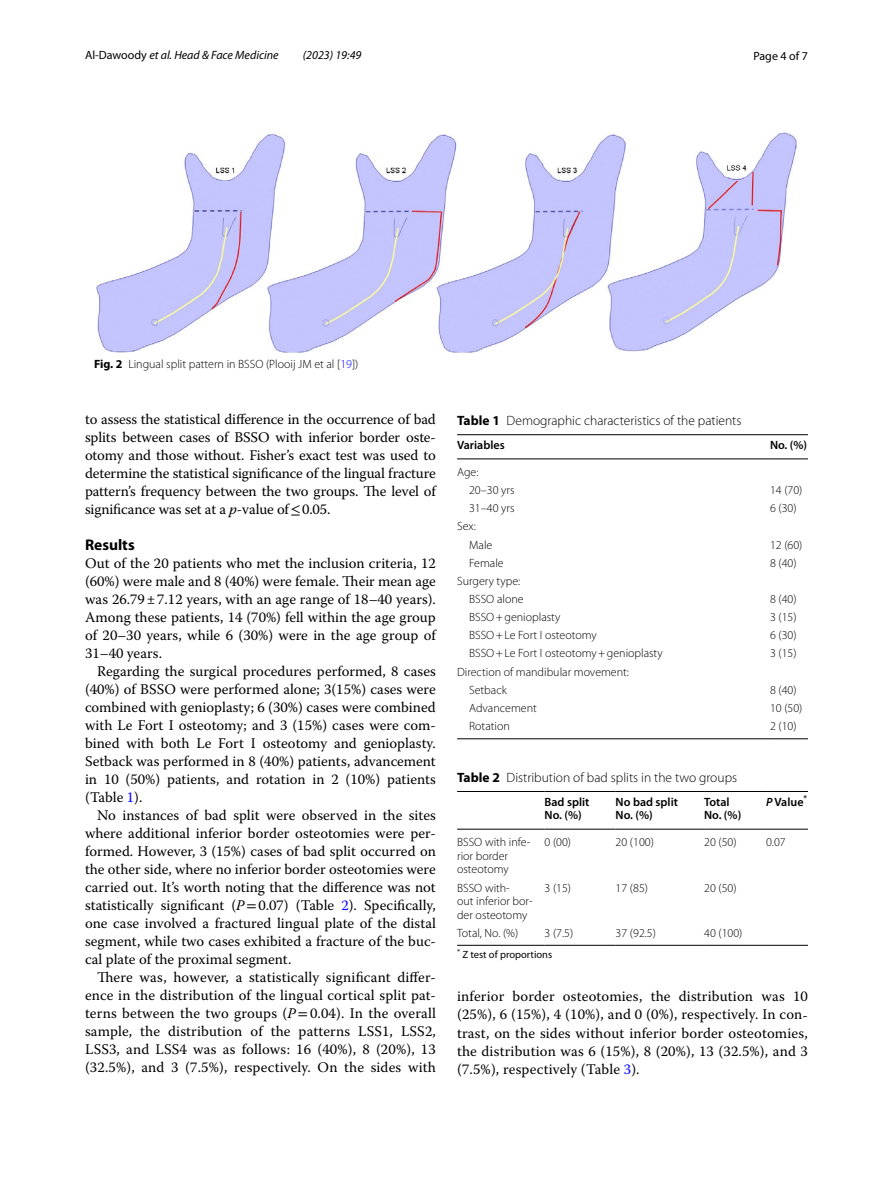
<style>
.page{position:relative;width:893px;height:1187px;background:#fff}
.page>*{position:absolute;margin:0;border:0;box-sizing:border-box;transform-origin:0 0}
.t1{font:700 15.45px "Myriad Pro";color:#000}
.t2{font:14.7px/18px "Warnock Pro";color:#000;text-align:justify}
.t3{font:300 13.5px "Myriad Pro";color:#000}
.t4{font:300 12px/18.1px "Myriad Pro";color:#000}
.t5{font:600 12px/13.5px "Myriad Pro";color:#000}
.t6{font:italic 12px "Myriad Pro";color:#000}
.t7{font:12px "Myriad Pro";color:#000}
.t8{font:10.5px "Myriad Pro";color:#000}
.s1{font-style:normal}
.s2{font-weight:700}
.s3{color:#00f}
.s4{font-style:italic}
.s5{font-family:"STIX"}
</style>
<div class="page">
<img style="left:96px;top:133px;width:701px;height:220px">
<hr style="left:457px;top:434px;width:313px;height:1px;background:#000">
<hr style="left:457px;top:458px;width:313px;height:1px;background:#000">
<hr style="left:770px;top:434px;width:38px;height:1px;background:#000">
<hr style="left:770px;top:458px;width:38px;height:1px;background:#000">
<hr style="left:457px;top:738px;width:313px;height:1px;background:#000">
<hr style="left:770px;top:738px;width:38px;height:1px;background:#000">
<hr style="left:457px;top:791px;width:88px;height:1px;background:#000">
<hr style="left:457px;top:828px;width:88px;height:1px;background:#000">
<hr style="left:545px;top:791px;width:71px;height:1px;background:#000">
<hr style="left:545px;top:828px;width:71px;height:1px;background:#000">
<hr style="left:616px;top:791px;width:88px;height:1px;background:#000">
<hr style="left:616px;top:828px;width:88px;height:1px;background:#000">
<hr style="left:704px;top:791px;width:62px;height:1px;background:#000">
<hr style="left:704px;top:828px;width:62px;height:1px;background:#000">
<hr style="left:766px;top:791px;width:42px;height:1px;background:#000">
<hr style="left:766px;top:828px;width:42px;height:1px;background:#000">
<hr style="left:766px;top:944px;width:42px;height:1px;background:#000">
<hr style="left:457px;top:944px;width:88px;height:1px;background:#000">
<hr style="left:545px;top:944px;width:71px;height:1px;background:#000">
<hr style="left:616px;top:944px;width:88px;height:1px;background:#000">
<hr style="left:704px;top:944px;width:62px;height:1px;background:#000">
<p class="t6" style="left:85px;top:48px;width:195px"><span class="s1">Al‑Dawoody</span> et al. Head &amp; Face Medicine</p>
<p class="t6" style="left:303px;top:48px;width:60px">(2023) 19:49</p>
<p class="t7" style="left:753px;top:48px;width:56px">Page 4 of 7</p>
<p class="t4" style="left:94px;top:355px;width:266px"><span class="s2">Fig. 2</span> Lingual split pattern in BSSO (Plooij JM et al [<span class="s3">19</span>])</p>
<p class="t2" style="left:85px;top:410px;width:352px">to assess the statistical difference in the occurrence of bad splits between cases of BSSO with inferior border oste&shy;otomy and those without. Fisher’s exact test was used to determine the statistical significance of the lingual fracture pattern’s frequency between the two groups. The level of significance was set at a <span class="s4">p</span>-value of<span class="s5">≤</span>0.05.</p>
<p class="t1" style="left:85px;top:534px;width:51px">Results</p>
<p class="t2" style="left:85px;top:554px;width:352px">Out of the 20 patients who met the inclusion criteria, 12 (60%) were male and 8 (40%) were female. Their mean age was 26.79±7.12 years, with an age range of 18–40 years).<br>Among these patients, 14 (70%) fell within the age group of 20–30 years, while 6 (30%) were in the age group of 31–40 years.</p>
<p class="t2" style="left:85px;top:662px;width:352px;text-indent:12px">Regarding the surgical procedures performed, 8 cases (40%) of BSSO were performed alone; 3(15%) cases were combined with genioplasty; 6 (30%) cases were combined with Le Fort I osteotomy; and 3 (15%) cases were com&shy;bined with both Le Fort I osteotomy and genioplasty.<br>Setback was performed in 8 (40%) patients, advancement in 10 (50%) patients, and rotation in 2 (10%) patients (Table <span class="s3">1</span>).</p>
<p class="t2" style="left:85px;top:806px;width:352px;text-indent:12px">No instances of bad split were observed in the sites where additional inferior border osteotomies were per&shy;formed. However, 3 (15%) cases of bad split occurred on the other side, where no inferior border osteotomies were carried out. It’s worth noting that the difference was not statistically significant (<span class="s4">P</span><span class="s5">=</span>0.07) (Table <span class="s3">2</span>). Specifically, one case involved a fractured lingual plate of the distal segment, while two cases exhibited a fracture of the buc&shy;cal plate of the proximal segment.</p>
<p class="t2" style="left:85px;top:968px;width:352px;text-indent:12px">There was, however, a statistically significant differ&shy;ence in the distribution of the lingual cortical split pat&shy;terns between the two groups (<span class="s4">P</span><span class="s5">=</span>0.04). In the overall sample, the distribution of the patterns LSS1, LSS2, LSS3, and LSS4 was as follows: 16 (40%), 8 (20%), 13 (32.5%), and 3 (7.5%), respectively. On the sides with</p>
<p class="t3" style="left:457px;top:413px;width:286px"><span class="s2">Table 1</span> Demographic characteristics of the patients</p>
<p class="t5" style="left:457px;top:438px;width:49px">Variables</p>
<p class="t5" style="left:770px;top:438px;width:39px">No. (%)</p>
<p class="t4" style="left:469px;top:463px;width:47px;text-indent:-12px">Age:<br>20–30 yrs</p>
<p class="t4" style="left:770px;top:481px;width:34px">14 (70)</p>
<p class="t4" style="left:469px;top:499px;width:47px">31–40 yrs</p>
<p class="t4" style="left:770px;top:499px;width:28px">6 (30)</p>
<p class="t4" style="left:469px;top:517px;width:25px;text-indent:-12px">Sex:<br>Male</p>
<p class="t4" style="left:770px;top:535px;width:34px">12 (60)</p>
<p class="t4" style="left:469px;top:553px;width:36px">Female</p>
<p class="t4" style="left:770px;top:553px;width:28px">8 (40)</p>
<p class="t4" style="left:457px;top:572px;width:68px;text-align:right">Surgery type:<br>BSSO alone</p>
<p class="t4" style="left:770px;top:590px;width:28px">8 (40)</p>
<p class="t4" style="left:469px;top:608px;width:93px">BSSO+genioplasty</p>
<p class="t4" style="left:770px;top:608px;width:28px">3 (15)</p>
<p class="t4" style="left:469px;top:626px;width:129px">BSSO+Le Fort I osteotomy</p>
<p class="t4" style="left:770px;top:626px;width:28px">6 (30)</p>
<p class="t4" style="left:469px;top:644px;width:195px">BSSO+Le Fort I osteotomy+genioplasty</p>
<p class="t4" style="left:770px;top:644px;width:28px">3 (15)</p>
<p class="t4" style="left:469px;top:662px;width:161px;text-indent:-12px">Direction of mandibular movement:<br>Setback</p>
<p class="t4" style="left:770px;top:680px;width:28px">8 (40)</p>
<p class="t4" style="left:469px;top:699px;width:69px">Advancement</p>
<p class="t4" style="left:770px;top:699px;width:34px">10 (50)</p>
<p class="t4" style="left:469px;top:717px;width:42px">Rotation</p>
<p class="t4" style="left:770px;top:717px;width:28px">2 (10)</p>
<p class="t3" style="left:457px;top:769px;width:281px"><span class="s2">Table 2</span> Distribution of bad splits in the two groups</p>
<p class="t5" style="left:545px;top:794px;width:46px">Bad split<br>No. (%)</p>
<p class="t5" style="left:616px;top:794px;width:64px">No bad split<br>No. (%)</p>
<p class="t5" style="left:704px;top:794px;width:39px">Total<br>No. (%)</p>
<p class="t5" style="left:766px;top:794px;width:43px"><span class="s4">P</span> Value<sup>*</sup></p>
<p class="t4" style="left:457px;top:835px;width:75px;line-height:13.5px">BSSO with infe‑ rior border osteotomy</p>
<p class="t4" style="left:545px;top:833px;width:28px">0 (00)</p>
<p class="t4" style="left:616px;top:833px;width:40px">20 (100)</p>
<p class="t4" style="left:704px;top:833px;width:34px">20 (50)</p>
<p class="t4" style="left:766px;top:833px;width:21px">0.07</p>
<p class="t4" style="left:457px;top:880px;width:77px;line-height:13.5px">BSSO with‑<br>out inferior bor‑ der osteotomy</p>
<p class="t4" style="left:545px;top:878px;width:28px">3 (15)</p>
<p class="t4" style="left:616px;top:878px;width:34px">17 (85)</p>
<p class="t4" style="left:704px;top:878px;width:34px">20 (50)</p>
<p class="t4" style="left:457px;top:923px;width:63px">Total, No. (%)</p>
<p class="t4" style="left:545px;top:923px;width:30px">3 (7.5)</p>
<p class="t4" style="left:616px;top:923px;width:42px">37 (92.5)</p>
<p class="t4" style="left:704px;top:923px;width:40px">40 (100)</p>
<p class="t8" style="left:457px;top:947px;width:97px"><sup>*</sup> Z test of proportions</p>
<p class="t2" style="left:457px;top:987px;width:352px">inferior border osteotomies, the distribution was 10 (25%), 6 (15%), 4 (10%), and 0 (0%), respectively. In con&shy;trast, on the sides without inferior border osteotomies, the distribution was 6 (15%), 8 (20%), 13 (32.5%), and 3 (7.5%), respectively (Table <span class="s3">3</span>).</p>
</div>
